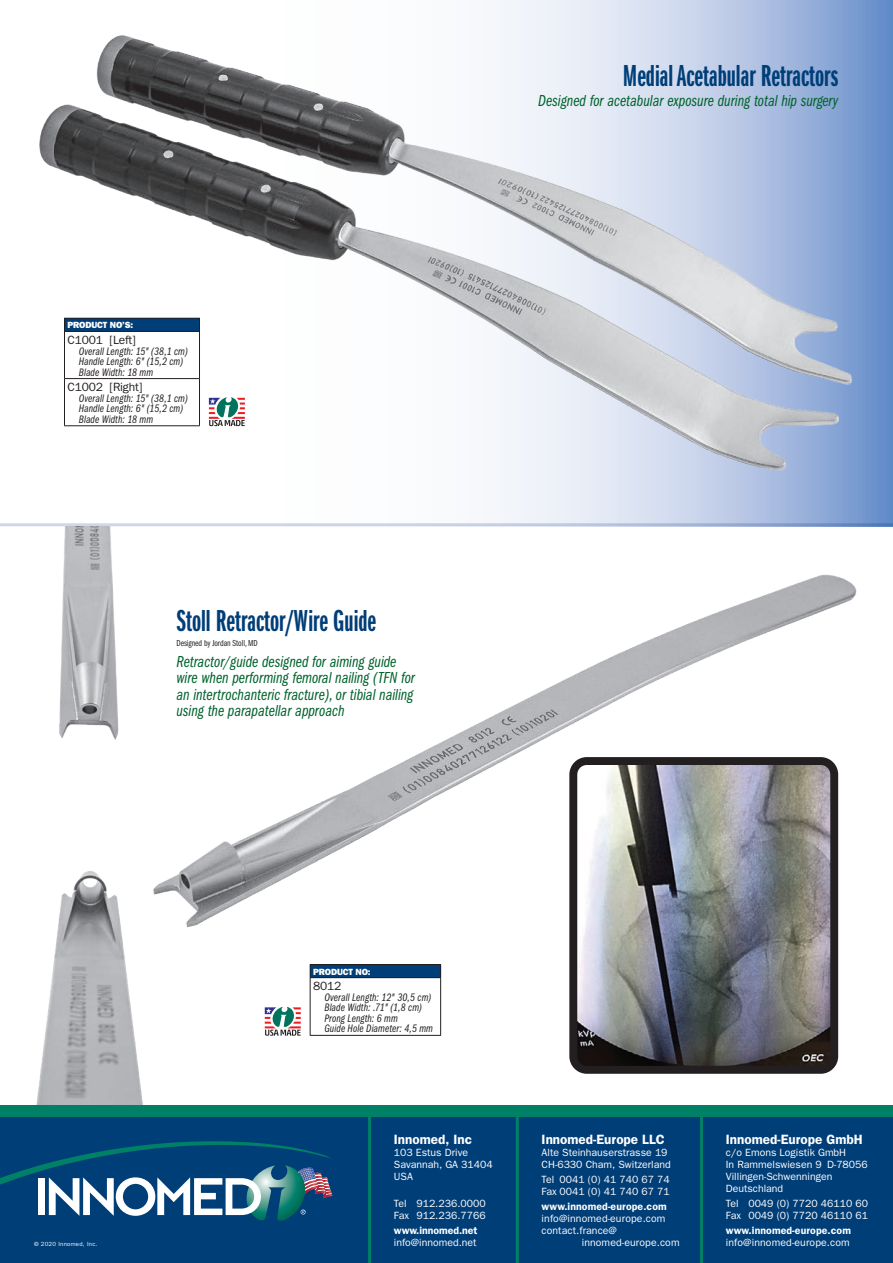
<style>
.page{position:relative;width:893px;height:1263px;background:#fff}
.page>*{position:absolute;margin:0;border:0;box-sizing:border-box;transform-origin:0 0}
.t1{font:31.5px "ITC Franklin Gothic Std Dm X Cp";color:#003e78}
.t2{font:16.5px/16.5px "ITC Franklin Gothic Std Bk Cp It";color:#00622c}
.t3{font:600 13.5px "Franklin Gothic";color:#fff}
.t4{font:12px "Franklin Gothic";letter-spacing:-.015em;color:#231f20}
.t5{font:11.25px/10.5px "ITC Franklin Gothic Std Bk Cp It";letter-spacing:.01em;color:#231f20}
.t6{font:10.5px/12px "Franklin Gothic";color:#fff}
.t7{font:600 10.5px "Franklin Gothic";letter-spacing:.01em;color:#fff}
.t8{font:9px "ITC Franklin Gothic Std Bk Cp";letter-spacing:-.005em;color:#231f20}
.t9{font:800 9px "Franklin Gothic";letter-spacing:-.015em;color:#fff}
.t10{font:6px "Franklin Gothic";letter-spacing:.045em;color:#fff}
</style>
<div class="page">
<div style="left:0;top:1113px;width:893px;height:150px;background:#003e78"></div>
<div style="left:0;top:1105px;width:893px;height:11px;background:#008066"></div>
<svg style="left:494px;top:0;width:399px;height:523px;background:#a2b9de"></svg>
<hr style="left:0;top:523px;width:893px;height:3px;background:#cfd6e6">
<hr style="left:516px;top:1116px;width:3px;height:147px;background:#008066">
<hr style="left:368px;top:1116px;width:3px;height:147px;background:#008066">
<hr style="left:700px;top:1116px;width:3px;height:147px;background:#008066">
<svg style="left:0;top:1141px;width:333px;height:80px"></svg>
<img style="left:53px;top:526px;width:73px;height:214px">
<img style="left:153px;top:574px;width:704px;height:361px">
<img style="left:39px;top:32px;width:818px;height:444px">
<div style="left:64px;top:318px;width:136px;height:108px;background:#fff"></div>
<div style="left:64px;top:318px;width:135px;height:13px;background:#003e78"></div>
<hr style="left:64px;top:378px;width:136px;height:1px;background:#231f20">
<hr style="left:64px;top:425px;width:136px;height:1px;background:#231f20">
<hr style="left:64px;top:332px;width:1px;height:46px;background:#231f20">
<hr style="left:199px;top:332px;width:1px;height:46px;background:#231f20">
<hr style="left:64px;top:379px;width:1px;height:46px;background:#231f20">
<hr style="left:199px;top:379px;width:1px;height:46px;background:#231f20">
<hr style="left:64px;top:318px;width:136px;height:1px;background:#231f20">
<svg style="left:64px;top:319px;width:1px;height:12px"></svg>
<svg style="left:199px;top:319px;width:1px;height:12px"></svg>
<hr style="left:64px;top:331px;width:136px;height:1px;background:#231f20">
<svg style="left:209px;top:397px;width:36px;height:29px"></svg>
<div style="left:310px;top:964px;width:131px;height:14px;background:#003e78"></div>
<hr style="left:310px;top:978px;width:1px;height:57px;background:#231f20">
<hr style="left:440px;top:978px;width:1px;height:57px;background:#231f20">
<hr style="left:310px;top:1035px;width:131px;height:1px;background:#231f20">
<hr style="left:310px;top:964px;width:131px;height:1px;background:#231f20">
<svg style="left:310px;top:965px;width:1px;height:12px"></svg>
<svg style="left:440px;top:965px;width:1px;height:12px"></svg>
<hr style="left:310px;top:977px;width:131px;height:1px;background:#231f20">
<svg style="left:265px;top:1007px;width:36px;height:29px"></svg>
<img style="left:36px;top:871px;width:107px;height:234px">
<img style="left:578px;top:766px;width:251px;height:299px">
<div style="left:569px;top:757px;width:269px;height:317px;border:8px solid #231f20;border-radius:14px"></div>
<p class="t9" style="left:67px;top:320px;width:67px">PRODUCT NO’S:</p>
<p class="t4" style="left:67px;top:333px;width:70px">C1001 [Left]</p>
<p class="t5" style="left:79px;top:346px;width:111px">Overall Length: 15" (38,1 cm)<br>Handle Length: 6" (15,2 cm)<br>Blade Width: 18 mm</p>
<p class="t4" style="left:67px;top:380px;width:76px">C1002 [Right]</p>
<p class="t5" style="left:79px;top:393px;width:111px">Overall Length: 15" (38,1 cm)<br>Handle Length: 6" (15,2 cm)<br>Blade Width: 18 mm</p>
<h1 class="t1" style="left:176px;top:604px;width:201px">Stoll Retractor/Wire Guide</h1>
<p class="t8" style="left:176px;top:638px;width:83px">Designed by Jordan Stoll, MD</p>
<h2 class="t2" style="left:176px;top:653px;width:240px">Retractor/guide designed for aiming guide wire when performing femoral nailing (TFN for an intertrochanteric fracture), or tibial nailing using the parapatellar approach</h2>
<p class="t9" style="left:313px;top:966px;width:59px">PRODUCT NO:</p>
<p class="t4" style="left:313px;top:979px;width:30px">8012</p>
<p class="t5" style="left:324px;top:992px;width:110px">Overall Length: 12" 30,5 cm)<br>Blade Width: .71" (1,8 cm)<br>Prong Length: 6 mm<br>Guide Hole Diameter: 4,5 mm</p>
<h1 class="t1" style="left:623px;top:58px;width:217px">Medial Acetabular Retractors</h1>
<h2 class="t2" style="left:538px;top:93px;width:301px">Designed for acetabular exposure during total hip surgery</h2>
<p class="t3" style="left:542px;top:1131px;width:125px">Innomed-Europe LLC</p>
<p class="t6" style="left:542px;top:1146px;width:131px">Alte Steinhauserstrasse 19<br>CH-6330 Cham, Switzerland</p>
<p class="t6" style="left:542px;top:1173px;width:130px">Tel 0041 (0) 41 740 67 74<br>Fax 0041 (0) 41 740 67 71</p>
<p class="t7" style="left:542px;top:1200px;width:127px">www.innomed-europe.com</p>
<p class="t6" style="left:542px;top:1212px;width:125px">info@innomed-europe.com contact.france@</p>
<p class="t6" style="left:582px;top:1236px;width:99px">innomed-europe.com</p>
<p class="t3" style="left:726px;top:1131px;width:138px">Innomed-Europe GmbH</p>
<p class="t6" style="left:726px;top:1146px;width:143px">c/o Emons Logistik GmbH<br>In Rammelswiesen 9 D-78056<br>Villingen-Schwenningen<br>Deutschland</p>
<p class="t6" style="left:726px;top:1197px;width:144px">Tel 0049 (0) 7720 46110 60<br>Fax 0049 (0) 7720 46110 61</p>
<p class="t7" style="left:726px;top:1224px;width:127px">www.innomed-europe.com</p>
<p class="t3" style="left:394px;top:1131px;width:80px">Innomed, Inc</p>
<p class="t6" style="left:394px;top:1146px;width:100px">103 Estus Drive<br>Savannah, GA 31404<br>USA</p>
<p class="t6" style="left:394px;top:1197px;width:93px">Tel 912.236.0000<br>Fax 912.236.7766</p>
<p class="t7" style="left:394px;top:1224px;width:85px">www.innomed.net</p>
<p class="t6" style="left:394px;top:1236px;width:84px">info@innomed.net</p>
<p class="t10" style="left:34px;top:1240px;width:65px">© 2020 Innomed, Inc.</p>
<p class="t6" style="left:726px;top:1236px;width:125px">info@innomed-europe.com</p>
</div>
